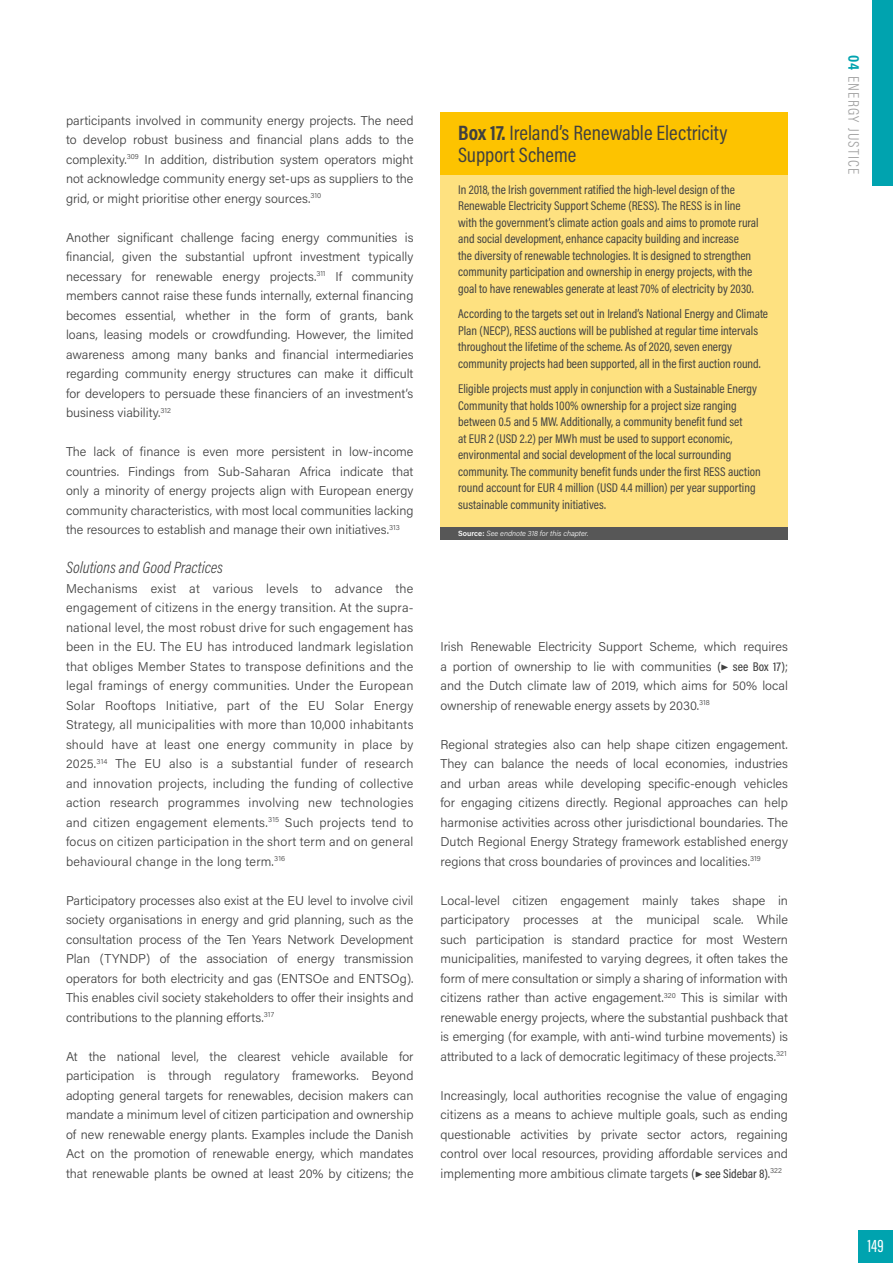
<style>
.page{position:relative;width:893px;height:1263px;background:#fff}
.page>*{position:absolute;margin:0;border:0;box-sizing:border-box;transform-origin:0 0}
.Box_Heading_04{font:21px/22.5px "Acumin Pro Cond";color:#404040}
.t1{font:500 18px "Acumin Pro Extra Cond";color:#fff}
.Heading_5{font:italic 300 16.5px "Acumin Pro Cond";color:#404040}
.t2{font:300 15.45px "Acumin Pro Cond";letter-spacing:.08em;color:#9f9f9f}
.Body{font:300 12.75px/19.5px "Acumin Pro";color:#404040;text-align:justify}
.Box_Body{font:12.75px/16.5px "Acumin Pro Cond";color:#404040}
.Box_Source{font:italic 300 7.5px "Acumin Pro";color:#fff}
.s1{font-weight:700}
.s2{font-weight:600;font-style:normal}
.s3{font-family:"Acumin Pro Cond";font-weight:500}
.s4{font-weight:700;color:#00a3af}
</style>
<div class="page">
<div style="left:440px;top:112px;width:348px;height:74px;background:#fdc300"></div>
<div style="left:440px;top:175px;width:348px;height:136px;background:#fee180"></div>
<div style="left:440px;top:300px;width:348px;height:86px;background:#fee180"></div>
<div style="left:440px;top:375px;width:348px;height:152px;background:#fee180"></div>
<div style="left:440px;top:527px;width:348px;height:12px;background:#575757"></div>
<div style="left:872px;top:0;width:21px;height:186px;background:#00a3af"></div>
<div style="left:858px;top:1231px;width:35px;height:32px;background:#00a3af"></div>
<p class="Body" style="left:66px;top:110px;width:349px">participants involved in community energy projects. The need to develop robust business and financial plans adds to the complexity.<sup>309</sup> In addition, distribution system operators might not acknowledge community energy set-ups as suppliers to the grid, or might prioritise other energy sources.<sup>310</sup></p>
<p class="Body" style="left:66px;top:227px;width:349px">Another significant challenge facing energy communities is financial, given the substantial upfront investment typically necessary for renewable energy projects.<sup>311</sup> If community members cannot raise these funds internally, external financing becomes essential, whether in the form of grants, bank loans, leasing models or crowdfunding. However, the limited awareness among many banks and financial intermediaries regarding community energy structures can make it difficult for developers to persuade these financiers of an investment’s business viability.<sup>312</sup></p>
<p class="Body" style="left:66px;top:441px;width:349px">The lack of finance is even more persistent in low-income countries. Findings from Sub-Saharan Africa indicate that only a minority of energy projects align with European energy community characteristics, with most local communities lacking the resources to establish and manage their own initiatives.<sup>313</sup></p>
<p class="Heading_5" style="left:66px;top:557px;width:159px">Solutions and Good Practices</p>
<p class="Body" style="left:66px;top:578px;width:349px">Mechanisms exist at various levels to advance the engagement of citizens in the energy transition. At the supra&shy;national level, the most robust drive for such engagement has been in the EU. The EU has introduced landmark legislation that obliges Member States to transpose definitions and the legal framings of energy communities. Under the European Solar Rooftops Initiative, part of the EU Solar Energy Strategy, all municipalities with more than 10,000 inhabitants should have at least one energy community in place by 2025.<sup>314</sup> The EU also is a substantial funder of research and innovation projects, including the funding of collective action research programmes involving new technologies and citizen engagement elements.<sup>315</sup> Such projects tend to focus on citizen participation in the short term and on general behavioural change in the long term.<sup>316</sup></p>
<p class="Body" style="left:66px;top:890px;width:349px">Participatory processes also exist at the EU level to involve civil society organisations in energy and grid planning, such as the consultation process of the Ten Years Network Development Plan (TYNDP) of the association of energy transmission operators for both electricity and gas (ENTSOe and ENTSOg).<br>This enables civil society stakeholders to offer their insights and contributions to the planning efforts.<sup>317</sup></p>
<p class="Body" style="left:66px;top:1046px;width:349px">At the national level, the clearest vehicle available for participation is through regulatory frameworks. Beyond adopting general targets for renewables, decision makers can mandate a minimum level of citizen participation and ownership of new renewable energy plants. Examples include the Danish Act on the promotion of renewable energy, which mandates that renewable plants be owned at least 20% by citizens; the</p>
<p class="Box_Heading_04" style="left:458px;top:121px;width:271px"><span class="s1">Box 17.</span> Ireland’s Renewable Electricity<br>Support Scheme</p>
<p class="Box_Body" style="left:458px;top:181px;width:302px">In 2018, the Irish government ratified the high-level design of the Renewable Electricity Support Scheme (RESS). The RESS is in line with the government’s climate action goals and aims to promote rural and social development, enhance capacity building and increase<br>the diversity of renewable technologies. It is designed to strengthen community participation and ownership in energy projects, with the goal to have renewables generate at least 70% of electricity by 2030.</p>
<p class="Box_Body" style="left:458px;top:305px;width:312px">According to the targets set out in Ireland’s National Energy and Climate Plan (NECP), RESS auctions will be published at regular time intervals throughout the lifetime of the scheme. As of 2020, seven energy community projects had been supported, all in the first auction round.</p>
<p class="Box_Body" style="left:458px;top:380px;width:304px">Eligible projects must apply in conjunction with a Sustainable Energy Community that holds 100% ownership for a project size ranging between 0.5 and 5 MW. Additionally, a community benefit fund set<br>at EUR 2 (USD 2.2) per MWh must be used to support economic, environmental and social development of the local surrounding community. The community benefit funds under the first RESS auction round account for EUR 4 million (USD 4.4 million) per year supporting sustainable community initiatives.</p>
<p class="Box_Source" style="left:458px;top:528px;width:132px"><span class="s2">Source:</span> See endnote 318 for this chapter.</p>
<p class="Body" style="left:440px;top:636px;width:349px">Irish Renewable Electricity Support Scheme, which requires a portion of ownership to lie with communities <span class="s3">(▶ see Box 17)</span>; and the Dutch climate law of 2019, which aims for 50% local ownership of renewable energy assets by 2030.<sup>318</sup></p>
<p class="Body" style="left:440px;top:734px;width:349px">Regional strategies also can help shape citizen engagement.<br>They can balance the needs of local economies, industries and urban areas while developing specific-enough vehicles for engaging citizens directly. Regional approaches can help harmonise activities across other jurisdictional boundaries. The Dutch Regional Energy Strategy framework established energy regions that cross boundaries of provinces and localities.<sup>319</sup></p>
<p class="Body" style="left:440px;top:890px;width:349px">Local-level citizen engagement mainly takes shape in participatory processes at the municipal scale. While such participation is standard practice for most Western municipalities, manifested to varying degrees, it often takes the form of mere consultation or simply a sharing of information with citizens rather than active engagement.<sup>320</sup> This is similar with renewable energy projects, where the substantial pushback that is emerging (for example, with anti-wind turbine movements) is attributed to a lack of democratic legitimacy of these projects.<sup>321</sup></p>
<p class="Body" style="left:440px;top:1085px;width:349px">Increasingly, local authorities recognise the value of engaging citizens as a means to achieve multiple goals, such as ending questionable activities by private sector actors, regaining control over local resources, providing affordable services and implementing more ambitious climate targets <span class="s3">(▶ see Sidebar 8)</span>.<sup>322</sup></p>
<p class="t2" style="left:863px;top:55px;width:121px;rotate:90deg"><span class="s4">04</span> ENERGY JUSTICE</p>
<h2 class="t1" style="left:867px;top:1235px;width:18px">149</h2>
</div>
